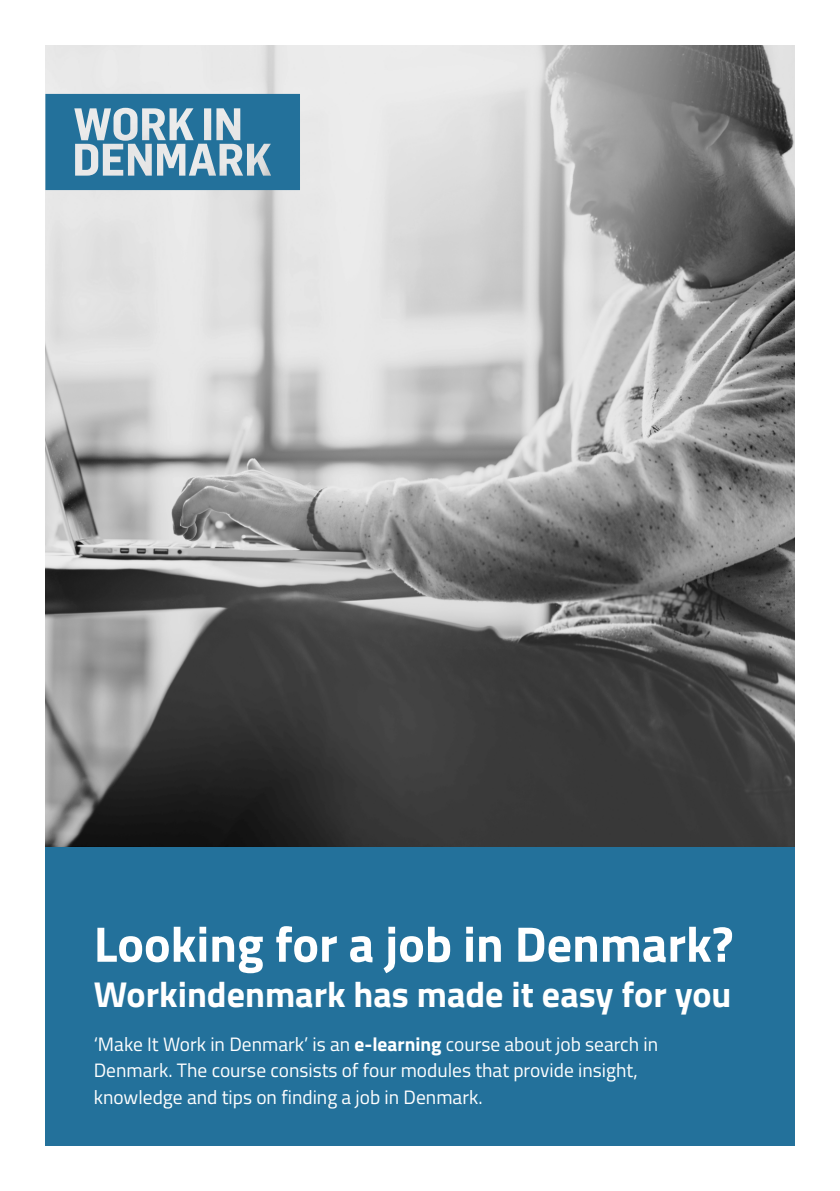
<style>
.page{position:relative;width:840px;height:1191px;background:#fff}
.page>*{position:absolute;margin:0;border:0;box-sizing:border-box;transform-origin:0 0}
.Titel{font:700 50px "Titillium Web";color:#fff}
.brød{font:700 36px "Titillium Web";color:#fff}
.brød-2{font:19.4px/26.6px "Titillium Web";color:#fff}
.s1{font-weight:700}
</style>
<div class="page">
<div style="left:45px;top:45px;width:749px;height:1100px;background:#23719b"></div>
<img style="left:45px;top:45px;width:749px;height:801px">
<svg style="left:45px;top:94px;width:255px;height:96px"></svg>
<h1 class="Titel" style="left:94px;top:906px;width:641px">Looking for a job in Denmark?</h1>
<p class="brød" style="left:94px;top:967px;width:639px">Workindenmark has made it easy for you</p>
<p class="brød-2" style="left:94px;top:1029px;width:565px">‘Make It Work in Denmark’ is an <span class="s1">e-learning</span> course about job search in<br>Denmark. The course consists of four modules that provide insight, knowledge and tips on finding a job in Denmark.</p>
</div>
